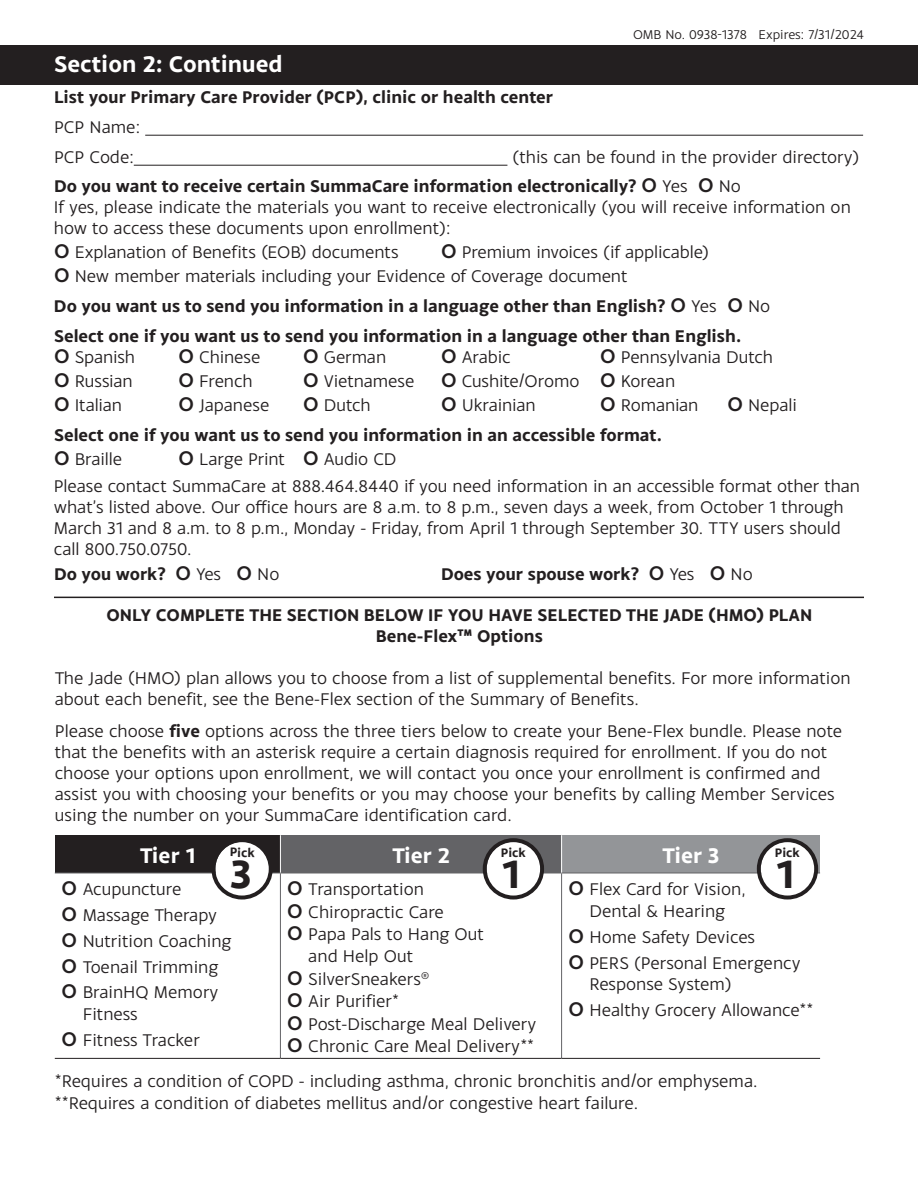
<style>
.page{position:relative;width:918px;height:1188px;background:#fff}
.page>*{position:absolute;margin:0;border:0;box-sizing:border-box;transform-origin:0 0}
.t1{font:700 42px "Monsal Gothic";color:#231f20}
.t2{font:700 24px "Monsal Gothic";color:#fff}
.t3{font:700 22.5px "Monsal Gothic";color:#fff}
.Body_copy_300_8_5__1{font:18px/21px "Monsal Gothic";color:#231f20}
.Body_copy_300_8_5__1-2{font:700 18px/30px "Monsal Gothic";color:#231f20}
.Body_Copy{font:18px/21.6px "Monsal Gothic";color:#231f20}
.t4{font:13.5px "Monsal Gothic";color:#231f20}
.t5{font:700 13.05px "Monsal Gothic";color:#231f20}
.s1{font-weight:400}
.s2{font-weight:700}
.s3{font-weight:500;font-size:21px}
</style>
<div class="page">
<div style="left:0;top:45px;width:918px;height:40px;background:#231f20"></div>
<hr style="left:54px;top:597px;width:810px;height:1px;background:#231f20">
<hr style="left:145px;top:135px;width:718px;height:1px;background:#231f20">
<hr style="left:134px;top:165px;width:373px;height:1px;background:#231f20">
<div style="left:55px;top:835px;width:225px;height:38px;background:#231f20"></div>
<div style="left:280px;top:835px;width:282px;height:38px;background:#636366"></div>
<div style="left:562px;top:835px;width:258px;height:38px;background:#939598"></div>
<svg style="left:55px;top:874px;width:765px;height:184px"></svg>
<hr style="left:55px;top:873px;width:225px;height:1px;background:#636366">
<hr style="left:280px;top:873px;width:282px;height:1px;background:#636366">
<hr style="left:280px;top:873px;width:1px;height:185px;background:#636366">
<hr style="left:562px;top:873px;width:258px;height:1px;background:#636366">
<hr style="left:561px;top:873px;width:1px;height:185px;background:#636366">
<hr style="left:280px;top:835px;width:1px;height:38px;background:#fff">
<hr style="left:561px;top:835px;width:1px;height:38px;background:#fff">
<hr style="left:55px;top:1058px;width:225px;height:1px;background:#231f20">
<hr style="left:280px;top:1058px;width:282px;height:1px;background:#231f20">
<hr style="left:562px;top:1058px;width:258px;height:1px;background:#231f20">
<svg style="left:757px;top:838px;width:61px;height:62px"></svg>
<svg style="left:483px;top:838px;width:61px;height:62px"></svg>
<svg style="left:211px;top:842px;width:62px;height:58px"></svg>
<p class="t2" style="left:54px;top:49px;width:230px">Section 2: Continued</p>
<p class="t4" style="left:633px;top:26px;width:232px">OMB No. 0938-1378 Expires: 7/31/2024</p>
<p class="Body_copy_300_8_5__1-2" style="left:54px;top:82px;width:501px">List your Primary Care Provider (PCP), clinic or health center<br><span class="s1">PCP Name:<br>PCP Code:</span></p>
<p class="Body_copy_300_8_5__1" style="left:513px;top:146px;width:348px">(this can be found in the provider directory)</p>
<p class="Body_copy_300_8_5__1" style="left:54px;top:174px;width:798px"><span class="s2">Do you want to receive certain SummaCare information electronically?</span> <span class="s3">O</span> Yes <span class="s3">O</span> No<br>If yes, please indicate the materials you want to receive electronically (you will receive information on how to access these documents upon enrollment):</p>
<p class="Body_copy_300_8_5__1" style="left:54px;top:240px;width:346px"><span class="s3">O</span> Explanation of Benefits (EOB) documents</p>
<p class="Body_copy_300_8_5__1" style="left:441px;top:240px;width:270px"><span class="s3">O</span> Premium invoices (if applicable)</p>
<p class="Body_copy_300_8_5__1" style="left:54px;top:264px;width:575px"><span class="s3">O</span> New member materials including your Evidence of Coverage document</p>
<p class="Body_copy_300_8_5__1-2" style="left:54px;top:290px;width:718px">Do you want us to send you information in a language other than English? <span class="s3">O</span> <span class="s1">Yes</span> <span class="s3">O</span> <span class="s1">No</span></p>
<p class="Body_copy_300_8_5__1-2" style="left:54px;top:325px;width:689px;line-height:21px">Select one if you want us to send you information in a language other than English.<br><span class="s3">O</span> <span class="s1">Spanish</span></p>
<p class="Body_copy_300_8_5__1" style="left:178px;top:345px;width:84px"><span class="s3">O</span> Chinese</p>
<p class="Body_copy_300_8_5__1" style="left:303px;top:345px;width:85px"><span class="s3">O</span> German</p>
<p class="Body_copy_300_8_5__1" style="left:441px;top:345px;width:71px"><span class="s3">O</span> Arabic</p>
<p class="Body_copy_300_8_5__1" style="left:600px;top:345px;width:175px"><span class="s3">O</span> Pennsylvania Dutch</p>
<p class="Body_copy_300_8_5__1" style="left:54px;top:369px;width:80px"><span class="s3">O</span> Russian</p>
<p class="Body_copy_300_8_5__1" style="left:178px;top:369px;width:76px"><span class="s3">O</span> French</p>
<p class="Body_copy_300_8_5__1" style="left:303px;top:369px;width:113px"><span class="s3">O</span> Vietnamese</p>
<p class="Body_copy_300_8_5__1" style="left:441px;top:369px;width:236px"><span class="s3">O</span> Cushite/Oromo <span class="s3">O</span> Korean</p>
<p class="Body_copy_300_8_5__1" style="left:54px;top:393px;width:70px"><span class="s3">O</span> Italian</p>
<p class="Body_copy_300_8_5__1" style="left:178px;top:393px;width:92px"><span class="s3">O</span> Japanese</p>
<p class="Body_copy_300_8_5__1" style="left:303px;top:393px;width:69px"><span class="s3">O</span> Dutch</p>
<p class="Body_copy_300_8_5__1" style="left:441px;top:393px;width:96px"><span class="s3">O</span> Ukrainian</p>
<p class="Body_copy_300_8_5__1" style="left:600px;top:393px;width:100px"><span class="s3">O</span> Romanian</p>
<p class="Body_copy_300_8_5__1" style="left:728px;top:393px;width:71px"><span class="s3">O</span> Nepali</p>
<p class="Body_copy_300_8_5__1-2" style="left:54px;top:419px;width:609px">Select one if you want us to send you information in an accessible format.</p>
<p class="Body_copy_300_8_5__1" style="left:54px;top:447px;width:70px"><span class="s3">O</span> Braille</p>
<p class="Body_copy_300_8_5__1" style="left:54px;top:444px;width:808px;line-height:27px;text-indent:125px"><span class="s3">O</span> Large Print <span class="s3">O</span> Audio CD<br>Please contact SummaCare at 888.464.8440 if you need information in an accessible format other than</p>
<p class="Body_copy_300_8_5__1" style="left:54px;top:495px;width:791px">what’s listed above. Our office hours are 8 a.m. to 8 p.m., seven days a week, from October 1 through<br>March 31 and 8 a.m. to 8 p.m., Monday - Friday, from April 1 through September 30. TTY users should call 800.750.0750.</p>
<p class="Body_copy_300_8_5__1-2" style="left:54px;top:558px;width:227px">Do you work? <span class="s3">O</span> <span class="s1">Yes</span> <span class="s3">O</span> <span class="s1">No</span></p>
<p class="Body_copy_300_8_5__1-2" style="left:441px;top:558px;width:313px">Does your spouse work? <span class="s3">O</span> <span class="s1">Yes</span> <span class="s3">O</span> <span class="s1">No</span></p>
<p class="Body_copy_300_8_5__1-2" style="left:106px;top:605px;width:707px;line-height:21px;text-align:center">ONLY COMPLETE THE SECTION BELOW IF YOU HAVE SELECTED THE JADE (HMO) PLAN<br>Bene-Flex™ Options</p>
<p class="Body_copy_300_8_5__1" style="left:55px;top:667px;width:797px">The Jade (HMO) plan allows you to choose from a list of supplemental benefits. For more information about each benefit, see the Bene-Flex section of the Summary of Benefits.</p>
<p class="Body_copy_300_8_5__1" style="left:55px;top:720px;width:789px">Please choose <span class="s2">five</span> options across the three tiers below to create your Bene-Flex bundle. Please note that the benefits with an asterisk require a certain diagnosis required for enrollment. If you do not choose your options upon enrollment, we will contact you once your enrollment is confirmed and assist you with choosing your benefits or you may choose your benefits by calling Member Services using the number on your SummaCare identification card.</p>
<p class="t3" style="left:140px;top:840px;width:57px">Tier 1</p>
<p class="t3" style="left:392px;top:840px;width:60px">Tier 2</p>
<p class="t3" style="left:662px;top:840px;width:59px">Tier 3</p>
<p class="Body_copy_300_8_5__1" style="left:62px;top:878px;width:122px"><span class="s3">O</span> Acupuncture</p>
<p class="Body_copy_300_8_5__1" style="left:62px;top:904px;width:157px"><span class="s3">O</span> Massage Therapy</p>
<p class="Body_copy_300_8_5__1" style="left:62px;top:930px;width:171px"><span class="s3">O</span> Nutrition Coaching</p>
<p class="Body_copy_300_8_5__1" style="left:62px;top:956px;width:158px"><span class="s3">O</span> Toenail Trimming</p>
<p class="Body_copy_300_8_5__1" style="left:83px;top:981px;width:137px;line-height:21.6px;text-indent:-21px"><span class="s3">O</span> BrainHQ Memory<br>Fitness</p>
<p class="Body_copy_300_8_5__1" style="left:62px;top:1029px;width:140px"><span class="s3">O</span> Fitness Tracker</p>
<p class="t5" style="left:230px;top:844px;width:27px;rotate:1deg">Pick</p>
<p class="t5" style="left:501px;top:844px;width:27px">Pick</p>
<p class="t5" style="left:775px;top:844px;width:27px">Pick</p>
<p class="t1" style="left:502px;top:847px;width:20px">1</p>
<p class="t1" style="left:776px;top:847px;width:20px">1</p>
<p class="Body_Copy" style="left:287px;top:878px;width:138px"><span class="s3">O</span> Transportation</p>
<p class="Body_Copy" style="left:287px;top:901px;width:158px"><span class="s3">O</span> Chiropractic Care</p>
<p class="Body_Copy" style="left:308px;top:923px;width:177px;text-indent:-21px"><span class="s3">O</span> Papa Pals to Hang Out and Help Out</p>
<p class="Body_Copy" style="left:287px;top:967px;width:143px"><span class="s3">O</span> SilverSneakers<sup>®</sup></p>
<p class="Body_Copy" style="left:287px;top:990px;width:113px"><span class="s3">O</span> Air Purifier*</p>
<p class="Body_Copy" style="left:287px;top:1012px;width:251px"><span class="s3">O</span> Post-Discharge Meal Delivery</p>
<p class="Body_Copy" style="left:287px;top:1035px;width:249px"><span class="s3">O</span> Chronic Care Meal Delivery**</p>
<p class="Body_Copy" style="left:568px;top:878px;width:179px;text-align:center"><span class="s3">O</span> Flex Card for Vision,<br>Dental &amp; Hearing</p>
<p class="Body_Copy" style="left:568px;top:925px;width:188px"><span class="s3">O</span> Home Safety Devices</p>
<p class="Body_Copy" style="left:589px;top:951px;width:213px;text-indent:-21px"><span class="s3">O</span> PERS (Personal Emergency<br>Response System)</p>
<p class="Body_Copy" style="left:568px;top:999px;width:246px"><span class="s3">O</span> Healthy Grocery Allowance**</p>
<p class="Body_copy_300_8_5__1" style="left:55px;top:1070px;width:704px">*Requires a condition of COPD - including asthma, chronic bronchitis and/or emphysema.</p>
<p class="Body_copy_300_8_5__1" style="left:55px;top:1092px;width:585px">**Requires a condition of diabetes mellitus and/or congestive heart failure.</p>
</div>
